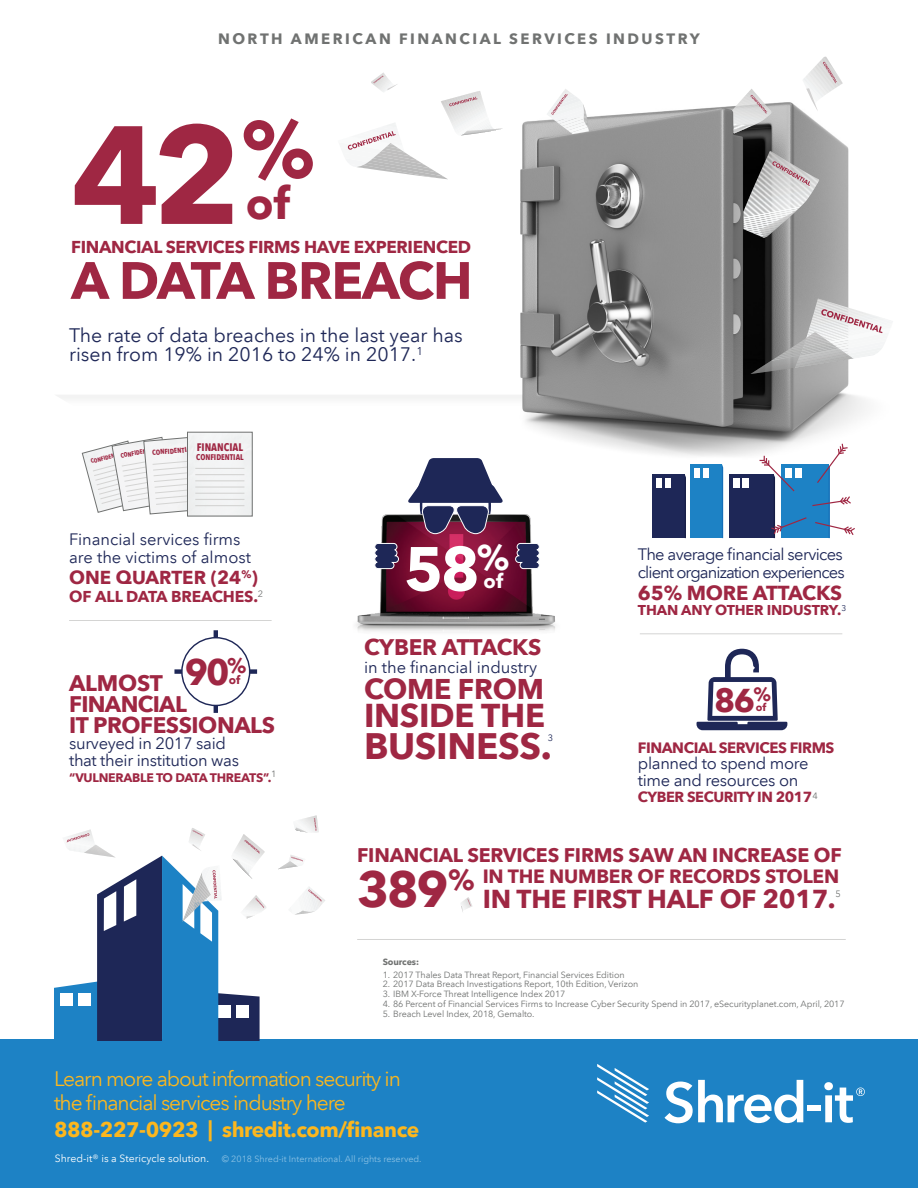
<style>
.page{position:relative;width:918px;height:1188px;background:#fff}
.page>*{position:absolute;margin:0;border:0;box-sizing:border-box;transform-origin:0 0}
.t1{font:700 138px "Avenir Next LT Pro";color:#9f2743}
.t2{font:700 61.2px "Avenir Next LT Pro";color:#fff}
.t3{font:700 51.9px "Avenir Next LT Pro";letter-spacing:-.03em;color:#9f2743}
.t4{font:700 49.8px "Avenir Next LT Pro";color:#9f2743}
.t5{font:700 44.25px "Avenir Next LT Pro";color:#9f2743}
.t6{font:700 36.75px "Avenir Next LT Pro";letter-spacing:-.01em;color:#9f2743}
.t7{font:700 36.3px "Avenir Next LT Pro";color:#9f2743}
.t8{font:700 33px "Avenir Next LT Pro";letter-spacing:-.01em;color:#9f2743}
.t9{font:700 28.5px "Avenir Next LT Pro";letter-spacing:-.01em;color:#9f2743}
.t10{font:700 25.95px "Avenir Next LT Pro";letter-spacing:-.01em;color:#9f2743}
.t11{font:700 22.5px/21px "Avenir Next LT Pro";letter-spacing:-.02em;color:#9f2743}
.t12{font:21px/24px "Avenir Next LT Pro";letter-spacing:-.05em;color:#fcb71e}
.t13{font:700 21px "Avenir Next LT Pro";letter-spacing:-.02em;color:#fcb71e}
.t14{font:700 20.25px "Avenir Next LT Pro";letter-spacing:-.01em;color:#9f2743}
.t15{font:700 19.65px "Avenir Next LT Pro";letter-spacing:-.01em;color:#9f2743}
.t16{font:700 19.65px "Avenir Next LT Pro";color:#fff}
.t17{font:19.5px/19.5px "Avenir Next LT Pro";color:#1e2757}
.t18{font:700 19.2px "Avenir Next LT Pro";letter-spacing:-.01em;color:#9f2743}
.t19{font:700 18.75px "Avenir Next LT Pro";color:#9f2743}
.t20{font:700 17.25px "Avenir Next LT Pro";letter-spacing:-.02em;color:#9f2743}
.t21{font:16.5px/16.5px "Avenir Next LT Pro";letter-spacing:-.02em;color:#1e2757}
.t22{font:16.5px/18px "Avenir Next LT Pro";color:#1e2757}
.t23{font:16.5px/18px "Avenir Next LT Pro";letter-spacing:-.055em;color:#1e2757}
.t24{font:700 15.75px "Avenir Next LT Pro";letter-spacing:-.01em;color:#9f2743}
.t25{font:700 15px "Avenir Next LT Pro";letter-spacing:.165em;color:#707271}
.t26{font:700 15px "Avenir Next LT Pro";letter-spacing:-.03em;color:#9f2743}
.t27{font:700 14.7px "Avenir Next LT Pro";letter-spacing:-.03em;color:#9f2743}
.t28{font:700 14.25px "Avenir Next LT Pro";letter-spacing:-.01em;color:#9f2743}
.t29{font:700 12.3px "Avenir Next LT Pro";letter-spacing:-.02em;color:#9f2743}
.t30{font:700 11.55px "Avenir Next LT Pro";color:#9f2743}
.t31{font:700 condensed 10.95px "Avenir Next LT Pro";color:#9f2743}
.t32{font:700 10.65px "Avenir Next LT Pro";color:#9f2743}
.t33{font:9.15px "Avenir Next LT Pro";color:#1e2757}
.t34{font:9.15px "Avenir Next LT Pro";color:#707271}
.t35{font:9px "Avenir Next LT Pro";letter-spacing:-.01em;color:#707271}
.t36{font:9px "Avenir Next LT Pro";color:#8ac1e4}
.t37{font:700 9px "Avenir Next LT Pro";letter-spacing:-.01em;color:#707271}
.t38{font:700 condensed 8.25px "Avenir Next LT Pro";color:#9f2743}
.t39{font:700 condensed 7.2px "Avenir Next LT Pro";color:#9f2743}
.t40{font:700 condensed 6.45px "Avenir Next LT Pro";color:#9f2743}
.t41{font:700 condensed 6px "Avenir Next LT Pro";color:#9f2743}
.s1{font-size:10.5px;color:#fff}
</style>
<div class="page">
<img style="left:520px;top:102px;width:346px;height:370px">
<div style="left:0;top:1040px;width:918px;height:148px;background:#1d82c5"></div>
<svg style="left:597px;top:1064px;width:52px;height:59px"></svg>
<svg style="left:665px;top:1080px;width:138px;height:43px"></svg>
<div style="left:808px;top:1106px;width:13px;height:5px;background:#fff"></div>
<svg style="left:824px;top:1082px;width:41px;height:41px"></svg>
<div style="left:174px;top:669px;width:83px;height:5px;background:#1e2757"></div>
<hr style="left:214px;top:630px;width:4px;height:83px;background:#1e2757">
<div style="left:182px;top:638px;width:68px;height:67px;background:#fff;border-radius:50%"></div>
<div style="left:181px;top:637px;width:69px;height:69px;border:1px solid #1e2757;border-radius:50%"></div>
<svg style="left:82px;top:436px;width:105px;height:78px"></svg>
<div style="left:187px;top:432px;width:65px;height:84px;border:1px solid #707271"></div>
<hr style="left:195px;top:468px;width:49px;height:1px;background:#d4d4d3">
<hr style="left:195px;top:474px;width:49px;height:1px;background:#d4d4d3">
<hr style="left:195px;top:480px;width:49px;height:1px;background:#d4d4d3">
<hr style="left:195px;top:486px;width:49px;height:2px;background:#d4d4d3">
<hr style="left:195px;top:499px;width:49px;height:1px;background:#d4d4d3">
<hr style="left:195px;top:505px;width:49px;height:1px;background:#d4d4d3">
<hr style="left:195px;top:493px;width:49px;height:1px;background:#d4d4d3">
<hr style="left:69px;top:620px;width:203px;height:1px;background:#d4d4d3">
<img style="left:357px;top:515px;width:198px;height:108px">
<svg style="left:356px;top:623px;width:200px;height:9px"></svg>
<svg style="left:408px;top:458px;width:95px;height:93px"></svg>
<svg style="left:515px;top:543px;width:25px;height:26px"></svg>
<svg style="left:374px;top:543px;width:25px;height:26px"></svg>
<svg style="left:546px;top:89px;width:44px;height:45px"></svg>
<svg style="left:743px;top:151px;width:76px;height:87px;background:#a4a2a3"></svg>
<svg style="left:732px;top:89px;width:40px;height:45px"></svg>
<svg style="left:801px;top:56px;width:42px;height:55px"></svg>
<svg style="left:346px;top:73px;width:157px;height:107px"></svg>
<svg style="left:750px;top:299px;width:143px;height:75px"></svg>
<hr style="left:640px;top:634px;width:202px;height:1px;background:#d4d4d3">
<div style="left:652px;top:474px;width:33px;height:64px;background:#1e2757"></div>
<svg style="left:685px;top:475px;width:1px;height:63px"></svg>
<div style="left:657px;top:478px;width:5px;height:10px;background:#fff"></div>
<div style="left:665px;top:478px;width:6px;height:10px;background:#fff"></div>
<div style="left:729px;top:474px;width:45px;height:64px;background:#1e2757"></div>
<div style="left:734px;top:478px;width:6px;height:10px;background:#fff"></div>
<div style="left:743px;top:478px;width:6px;height:10px;background:#fff"></div>
<div style="left:690px;top:464px;width:32px;height:74px;background:#1d82c5"></div>
<svg style="left:722px;top:464px;width:1px;height:74px"></svg>
<div style="left:695px;top:468px;width:5px;height:10px;background:#fff"></div>
<div style="left:703px;top:468px;width:6px;height:10px;background:#fff"></div>
<svg style="left:758px;top:442px;width:98px;height:96px"></svg>
<svg style="left:697px;top:648px;width:90px;height:82px"></svg>
<hr style="left:357px;top:939px;width:489px;height:1px;background:#d4d4d3">
<svg style="left:295px;top:887px;width:30px;height:28px"></svg>
<svg style="left:294px;top:815px;width:25px;height:18px"></svg>
<svg style="left:461px;top:897px;width:11px;height:15px"></svg>
<svg style="left:278px;top:855px;width:25px;height:14px"></svg>
<svg style="left:54px;top:828px;width:213px;height:213px"></svg>
<svg style="left:56px;top:395px;width:468px;height:12px"></svg>
<h3 class="t25" style="left:218px;top:30px;width:483px">NORTH AMERICAN FINANCIAL SERVICES INDUSTRY</h3>
<h1 class="t1" style="left:71px;top:91px;width:245px">42<sup>%</sup></h1>
<h3 class="t5" style="left:246px;top:177px;width:46px">of</h3>
<h3 class="t20" style="left:71px;top:236px;width:401px">FINANCIAL SERVICES FIRMS HAVE EXPERIENCED</h3>
<h3 class="t3" style="left:71px;top:249px;width:403px">A DATA BREACH</h3>
<h3 class="t17" style="left:69px;top:325px;width:395px">The rate of data breaches in the last year has risen from 19% in 2016 to 24% in 2017.<sup>1</sup></h3>
<p class="t39" style="left:152px;top:448px;width:43px;rotate:-5deg">CONFIDENTIAL</p>
<p class="t31" style="left:197px;top:440px;width:48px">FINANCIAL</p>
<p class="t38" style="left:196px;top:452px;width:49px">CONFIDENTIAL</p>
<p class="t40" style="left:120px;top:452px;width:39px;rotate:-10deg">CONFIDENTIAL</p>
<p class="t41" style="left:90px;top:458px;width:36px;rotate:-15deg">CONFIDENTIAL</p>
<h3 class="t22" style="left:69px;top:530px;width:183px">Financial services firms are the victims of almost</h3>
<h3 class="t19" style="left:69px;top:566px;width:190px">ONE QUARTER (24<sup>%</sup>)</h3>
<h3 class="t24" style="left:69px;top:587px;width:196px">OF ALL DATA BREACHES.<sup>2</sup></h3>
<h3 class="t7" style="left:185px;top:650px;width:63px">90<sup>%</sup></h3>
<h3 class="t11" style="left:69px;top:672px;width:95px">ALMOST</h3>
<p class="t30" style="left:229px;top:673px;width:13px">of</p>
<h3 class="t11" style="left:69px;top:693px;width:207px">FINANCIAL<br>IT PROFESSIONALS</h3>
<h3 class="t21" style="left:69px;top:735px;width:171px">surveyed in 2017 said that their institution was</h3>
<h3 class="t29" style="left:69px;top:771px;width:209px">“VULNERABLE TO DATA THREATS”.<sup>1</sup></h3>
<h2 class="t2" style="left:404px;top:531px;width:107px">58<sup>%</sup></h2>
<h3 class="t16" style="left:484px;top:569px;width:21px">of</h3>
<h3 class="t11" style="left:364px;top:637px;width:179px">CYBER ATTACKS</h3>
<h3 class="t22" style="left:364px;top:658px;width:175px">in the financial industry</h3>
<h3 class="t9" style="left:364px;top:671px;width:181px">COME FROM</h3>
<h3 class="t8" style="left:364px;top:695px;width:183px">INSIDE THE</h3>
<h3 class="t6" style="left:364px;top:723px;width:189px">BUSINESS.</h3>
<p class="t33" style="left:548px;top:733px;width:7px">3</p>
<h3 class="t23" style="left:638px;top:545px;width:208px">The average financial services client organization experiences</h3>
<h3 class="t14" style="left:638px;top:581px;width:206px">65% MORE ATTACKS</h3>
<h3 class="t28" style="left:638px;top:602px;width:210px">THAN ANY OTHER INDUSTRY.<sup>3</sup></h3>
<h3 class="t8" style="left:714px;top:680px;width:58px">86<sup>%</sup></h3>
<p class="t32" style="left:756px;top:700px;width:12px">of</p>
<h3 class="t26" style="left:638px;top:738px;width:198px">FINANCIAL SERVICES FIRMS</h3>
<h3 class="t21" style="left:638px;top:755px;width:172px">planned to spend more time and resources on</h3>
<h3 class="t27" style="left:638px;top:788px;width:181px">CYBER SECURITY IN 2017<sup>4</sup></h3>
<h3 class="t15" style="left:357px;top:843px;width:486px">FINANCIAL SERVICES FIRMS SAW AN INCREASE OF</h3>
<h3 class="t18" style="left:483px;top:865px;width:358px">IN THE NUMBER OF RECORDS STOLEN</h3>
<h3 class="t10" style="left:483px;top:883px;width:354px">IN THE FIRST HALF OF 2017.</h3>
<h3 class="t4" style="left:357px;top:859px;width:119px">389<sup>%</sup></h3>
<p class="t34" style="left:835px;top:888px;width:7px">5</p>
<p class="t37" style="left:383px;top:956px;width:38px">Sources:</p>
<p class="t35" style="left:383px;top:969px;width:243px">1. 2017 Thales Data Threat Report, Financial Services Edition</p>
<p class="t35" style="left:383px;top:979px;width:257px">2. 2017 Data Breach Investigations Report, 10th Edition, Verizon</p>
<p class="t35" style="left:383px;top:989px;width:184px">3. IBM X-Force Threat Intelligence Index 2017</p>
<p class="t35" style="left:383px;top:998px;width:463px">4. 86 Percent of Financial Services Firms to Increase Cyber Security Spend in 2017, eSecurityplanet.com, April, 2017</p>
<p class="t35" style="left:383px;top:1008px;width:153px">5. Breach Level Index, 2018, Gemalto.</p>
<h3 class="t12" style="left:54px;top:1066px;width:349px">Learn more about information security in the financial services industry here</h3>
<h3 class="t13" style="left:54px;top:1117px;width:367px">888-227-0923 | shredit.com/finance</h3>
<p class="t36" style="left:55px;top:1153px;width:368px"><span class="s1">Shred-it® is a Stericycle solution.</span> © 2018 Shred-it International. All rights reserved.</p>
</div>
